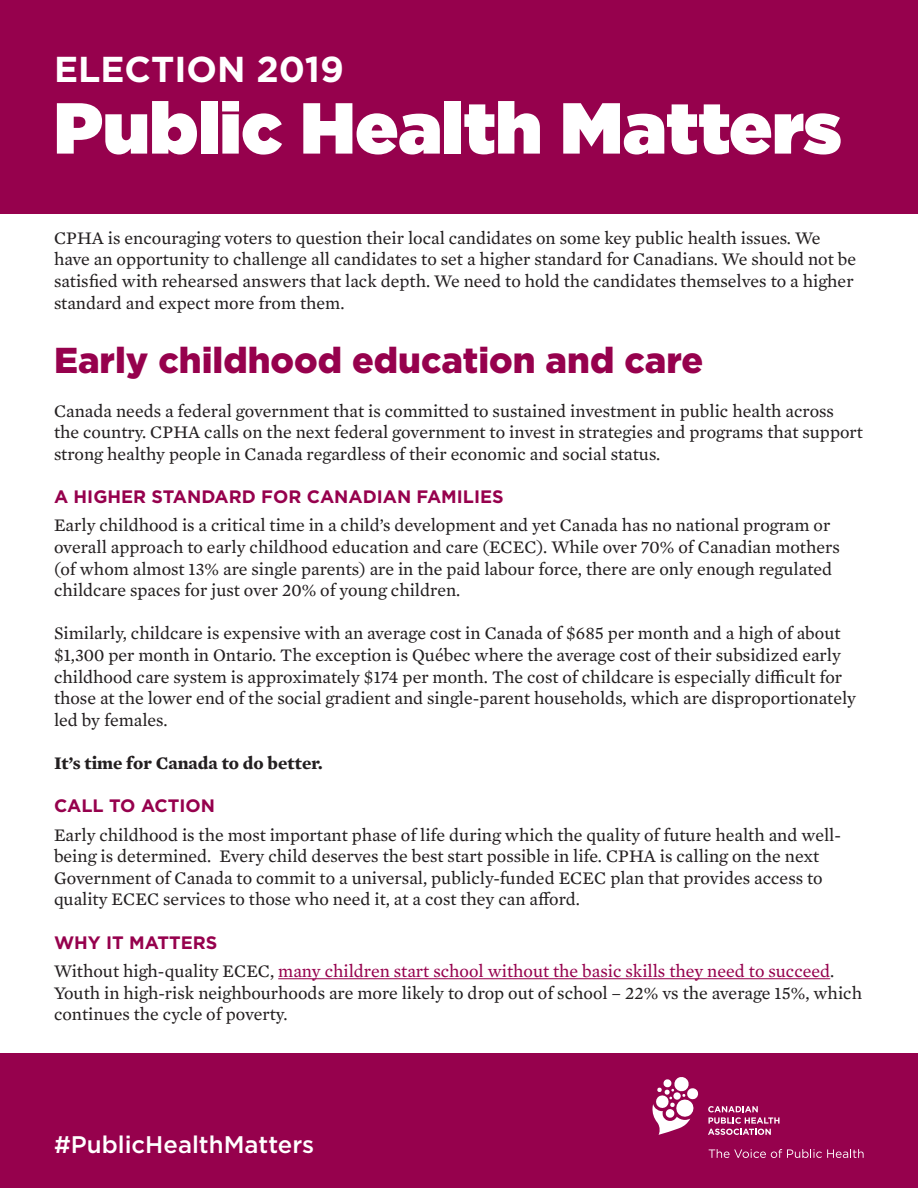
<style>
.page{position:relative;width:918px;height:1188px;background:#fff}
.page>*{position:absolute;margin:0;border:0;box-sizing:border-box;transform-origin:0 0}
.t1{font:900 72px "Gotham";color:#fff}
.Headline{font:900 36px "Gotham";color:#96014d}
.t2{font:700 36px "Gotham";color:#fff}
.t3{font:500 24px "Gotham";color:#fff}
.t4{font:18px/21.6px "Mercury Text G2";color:#231f20}
.t5{font:700 18px "Gotham";color:#96014d}
.t6{font:700 18px "Mercury Text G2";color:#231f20}
.s1{color:#96014d}
</style>
<div class="page">
<div style="left:0;top:1053px;width:918px;height:135px;background:#96014d"></div>
<svg style="left:708px;top:1106px;width:72px;height:29px"></svg>
<svg style="left:652px;top:1077px;width:47px;height:58px"></svg>
<svg style="left:709px;top:1149px;width:155px;height:9px"></svg>
<div style="left:0;top:0;width:918px;height:214px;background:#96014d"></div>
<hr style="left:278px;top:978px;width:552px;height:1px;background:#96014d">
<p class="t2" style="left:54px;top:45px;width:291px">ELECTION 2019</p>
<p class="t1" style="left:54px;top:76px;width:789px">Public Health Matters</p>
<p class="t4" style="left:54px;top:226px;width:804px">CPHA is encouraging voters to question their local candidates on some key public health issues. We have an opportunity to challenge all candidates to set a higher standard for Canadians. We should not be satisfied with rehearsed answers that lack depth. We need to hold the candidates themselves to a higher standard and expect more from them.</p>
<p class="Headline" style="left:54px;top:336px;width:651px">Early childhood education and care</p>
<p class="t4" style="left:54px;top:399px;width:810px">Canada needs a federal government that is committed to sustained investment in public health across the country. CPHA calls on the next federal government to invest in strategies and programs that support strong healthy people in Canada regardless of their economic and social status.</p>
<p class="t5" style="left:54px;top:485px;width:451px">A HIGHER STANDARD FOR CANADIAN FAMILIES</p>
<p class="t4" style="left:54px;top:514px;width:787px">Early childhood is a critical time in a child’s development and yet Canada has no national program or overall approach to early childhood education and care (ECEC). While over 70% of Canadian mothers (of whom almost 13% are single parents) are in the paid labour force, there are only enough regulated childcare spaces for just over 20% of young children.</p>
<p class="t4" style="left:54px;top:622px;width:804px">Similarly, childcare is expensive with an average cost in Canada of $685 per month and a high of about $1,300 per month in Ontario. The exception is Québec where the average cost of their subsidized early childhood care system is approximately $174 per month. The cost of childcare is especially difficult for those at the lower end of the social gradient and single-parent households, which are disproportionately led by females.</p>
<p class="t6" style="left:54px;top:749px;width:270px">It’s time for Canada to do better.</p>
<p class="t5" style="left:54px;top:794px;width:162px">CALL TO ACTION</p>
<p class="t4" style="left:54px;top:823px;width:788px">Early childhood is the most important phase of life during which the quality of future health and well&shy;being is determined. Every child deserves the best start possible in life. CPHA is calling on the next Government of Canada to commit to a universal, publicly-funded ECEC plan that provides access to quality ECEC services to those who need it, at a cost they can afford.</p>
<p class="t5" style="left:54px;top:930px;width:165px">WHY IT MATTERS</p>
<p class="t4" style="left:54px;top:959px;width:810px">Without high-quality ECEC, <span class="s1">many children start school without the basic skills they need to succeed</span>.<br>Youth in high-risk neighbourhoods are more likely to drop out of school – 22% vs the average 15%, which continues the cycle of poverty.</p>
<p class="t3" style="left:54px;top:1129px;width:262px">#PublicHealthMatters</p>
</div>
